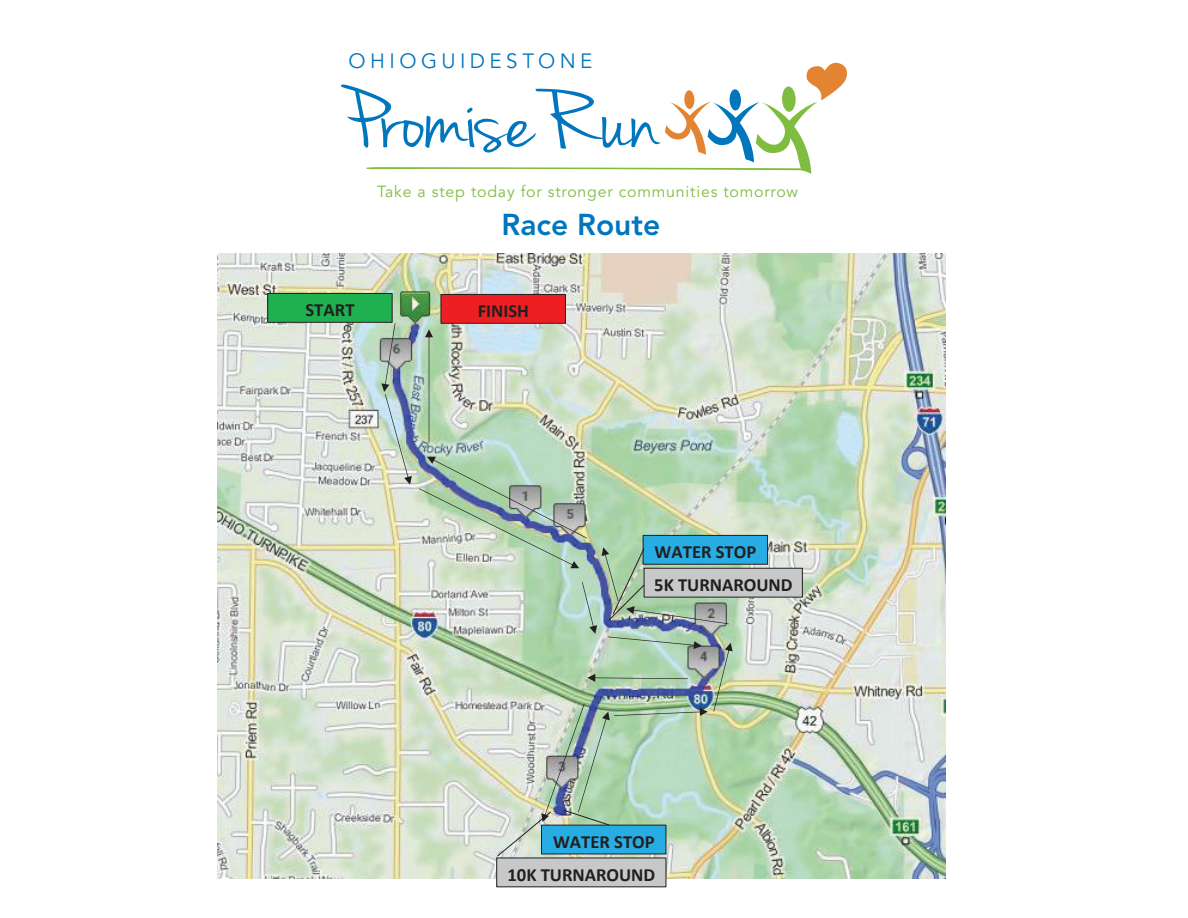
<style>
.page{position:relative;width:1188px;height:918px;background:#fff}
.page>*{position:absolute;margin:0;border:0;box-sizing:border-box;transform-origin:0 0}
.t1{font:89.7px "Jenna Sue";letter-spacing:-.005em;color:#0077bd;scale:1.25 1}
.t2{font:800 30px "Avenir LT Std";color:#0077bd}
.t3{font:20.55px "Avenir LT Std";letter-spacing:.215em;color:#0077bd}
.t4{font:700 18.6px "Calibri";color:#231f20}
.t5{font:15.9px "Avenir LT Std";letter-spacing:.05em;color:#7fbd41}
</style>
<div class="page">
<img style="left:218px;top:253px;width:728px;height:625px">
<img style="left:381px;top:323px;width:31px;height:162px">
<svg style="left:425px;top:329px;width:8px;height:114px"></svg>
<div style="left:268px;top:293px;width:124px;height:29px;background:#1fb04f"></div>
<div style="left:267px;top:293px;width:126px;height:30px;border:1px solid #231f20"></div>
<div style="left:441px;top:294px;width:124px;height:29px;background:#ee1f23"></div>
<div style="left:441px;top:294px;width:125px;height:30px;border:1px solid #231f20"></div>
<div style="left:644px;top:568px;width:158px;height:29px;background:#c7c8ca"></div>
<div style="left:644px;top:568px;width:159px;height:29px;border:1px solid #231f20"></div>
<div style="left:497px;top:858px;width:169px;height:29px;background:#c7c8ca"></div>
<div style="left:496px;top:858px;width:170px;height:29px;border:1px solid #231f20"></div>
<div style="left:643px;top:535px;width:125px;height:29px;background:#27ade3"></div>
<div style="left:643px;top:535px;width:125px;height:30px;border:1px solid #231f20"></div>
<img style="left:419px;top:457px;width:314px;height:400px">
<svg style="left:366px;top:62px;width:481px;height:112px"></svg>
<p class="t3" style="left:349px;top:49px;width:245px">OHIOGUIDESTONE</p>
<h1 class="t1" style="left:342px;top:69px;width:255px">PromiseRun</h1>
<p class="t5" style="left:377px;top:182px;width:423px">Take a step today for stronger communities tomorrow</p>
<h2 class="t2" style="left:502px;top:207px;width:160px">Race Route</h2>
<p class="t4" style="left:306px;top:298px;width:51px">START</p>
<p class="t4" style="left:478px;top:299px;width:53px">FINISH</p>
<p class="t4" style="left:655px;top:540px;width:103px">WATER STOP</p>
<p class="t4" style="left:654px;top:573px;width:140px">5K TURNAROUND</p>
<p class="t4" style="left:553px;top:830px;width:103px">WATER STOP</p>
<p class="t4" style="left:508px;top:863px;width:149px">10K TURNAROUND</p>
</div>
